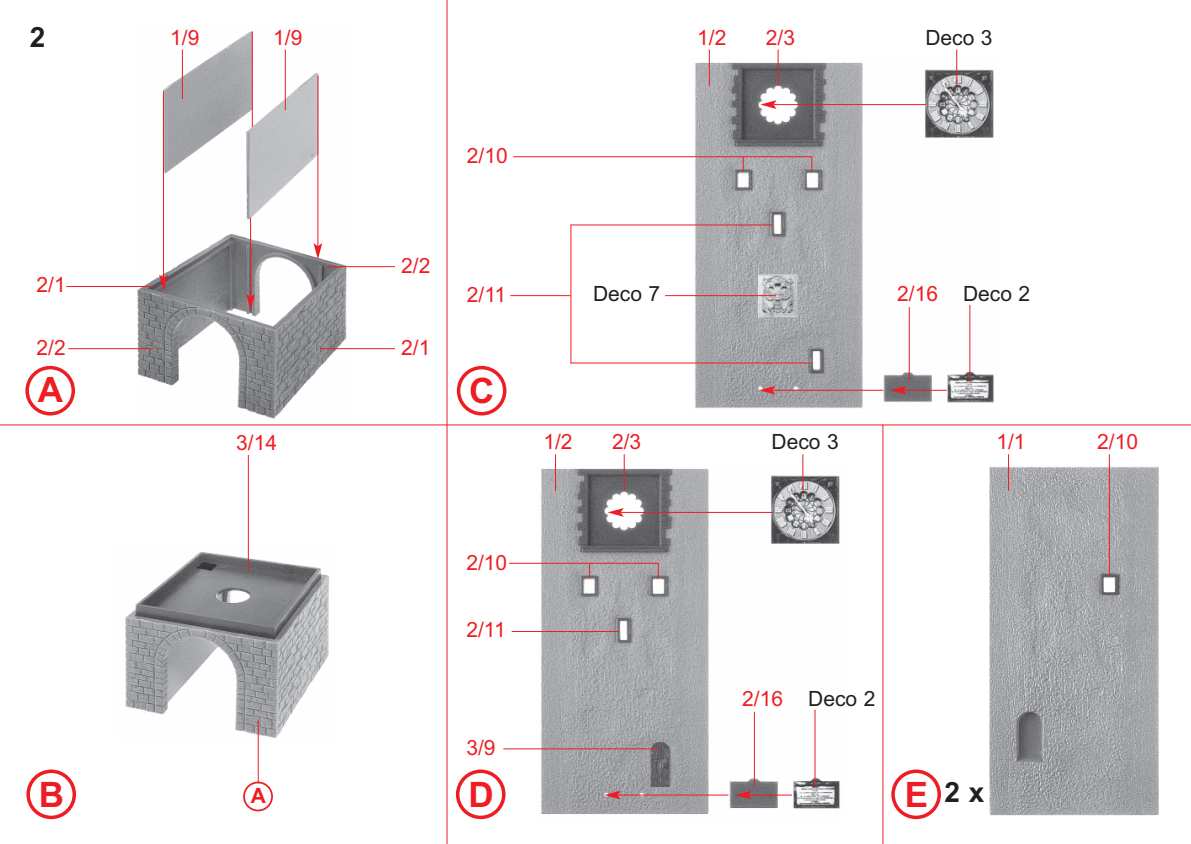
<style>
.page{position:relative;width:1191px;height:844px;background:#fff}
.page>*{position:absolute;margin:0;border:0;box-sizing:border-box;transform-origin:0 0}
.t1{font:700 35px "Arial";color:#ee1d23}
.t2{font:700 28px "Arial";color:#231f20}
.t3{font:21px "Arial";color:#ee1d23}
.t4{font:21px "Arial";color:#231f20}
.t5{font:700 21px "Arial";color:#ee1d23}
.s1{font-size:35px;color:#ee1d23}
</style>
<div class="page">
<hr style="left:446px;top:0;width:1px;height:843px;background:#ee1d23">
<hr style="left:882px;top:424px;width:1px;height:419px;background:#ee1d23">
<hr style="left:0;top:424px;width:1191px;height:1px;background:#ee1d23">
<img style="left:134px;top:31px;width:218px;height:388px">
<img style="left:125px;top:542px;width:205px;height:199px">
<img style="left:688px;top:57px;width:306px;height:351px">
<img style="left:534px;top:463px;width:306px;height:351px">
<img style="left:989px;top:465px;width:170px;height:351px">
<hr style="left:317px;top:76px;width:1px;height:170px;background:#ee1d23">
<svg style="left:313px;top:243px;width:9px;height:16px"></svg>
<hr style="left:773px;top:104px;width:153px;height:1px;background:#ee1d23">
<svg style="left:760px;top:100px;width:16px;height:9px"></svg>
<hr style="left:163px;top:91px;width:1px;height:187px;background:#ee1d23">
<svg style="left:159px;top:275px;width:9px;height:16px"></svg>
<hr style="left:250px;top:218px;width:1px;height:79px;background:#ee1d23">
<svg style="left:246px;top:294px;width:9px;height:16px"></svg>
<hr style="left:252px;top:32px;width:1px;height:95px;background:#ee1d23">
<hr style="left:182px;top:49px;width:1px;height:50px;background:#ee1d23">
<hr style="left:66px;top:286px;width:86px;height:1px;background:#ee1d23">
<hr style="left:68px;top:348px;width:86px;height:1px;background:#ee1d23">
<hr style="left:320px;top:348px;width:75px;height:1px;background:#ee1d23">
<hr style="left:327px;top:266px;width:68px;height:1px;background:#ee1d23">
<hr style="left:285px;top:49px;width:1px;height:61px;background:#ee1d23">
<hr style="left:510px;top:295px;width:60px;height:1px;background:#ee1d23">
<hr style="left:665px;top:295px;width:111px;height:1px;background:#ee1d23">
<hr style="left:570px;top:224px;width:1px;height:139px;background:#ee1d23">
<hr style="left:570px;top:362px;width:241px;height:1px;background:#ee1d23">
<hr style="left:570px;top:224px;width:202px;height:1px;background:#ee1d23">
<hr style="left:777px;top:49px;width:1px;height:37px;background:#ee1d23">
<hr style="left:709px;top:49px;width:1px;height:37px;background:#ee1d23">
<hr style="left:956px;top:49px;width:1px;height:37px;background:#ee1d23">
<hr style="left:772px;top:390px;width:111px;height:1px;background:#ee1d23">
<svg style="left:759px;top:386px;width:16px;height:8px"></svg>
<hr style="left:903px;top:390px;width:43px;height:1px;background:#ee1d23">
<svg style="left:890px;top:386px;width:16px;height:8px"></svg>
<hr style="left:513px;top:156px;width:299px;height:1px;background:#ee1d23">
<svg style="left:811px;top:156px;width:1px;height:16px"></svg>
<svg style="left:743px;top:157px;width:1px;height:15px"></svg>
<hr style="left:908px;top:307px;width:1px;height:74px;background:#ee1d23">
<hr style="left:969px;top:305px;width:1px;height:76px;background:#ee1d23">
<hr style="left:620px;top:512px;width:153px;height:1px;background:#ee1d23">
<svg style="left:607px;top:508px;width:16px;height:8px"></svg>
<hr style="left:503px;top:748px;width:156px;height:1px;background:#ee1d23">
<hr style="left:511px;top:631px;width:107px;height:1px;background:#ee1d23">
<hr style="left:624px;top:454px;width:1px;height:36px;background:#ee1d23">
<hr style="left:555px;top:454px;width:1px;height:36px;background:#ee1d23">
<hr style="left:1109px;top:454px;width:1px;height:121px;background:#ee1d23">
<hr style="left:1008px;top:454px;width:1px;height:36px;background:#ee1d23">
<hr style="left:802px;top:454px;width:1px;height:36px;background:#ee1d23">
<hr style="left:617px;top:794px;width:111px;height:1px;background:#ee1d23">
<svg style="left:604px;top:790px;width:16px;height:9px"></svg>
<hr style="left:748px;top:794px;width:44px;height:1px;background:#ee1d23">
<svg style="left:735px;top:790px;width:16px;height:9px"></svg>
<hr style="left:509px;top:562px;width:149px;height:1px;background:#ee1d23">
<svg style="left:658px;top:563px;width:1px;height:15px"></svg>
<svg style="left:589px;top:563px;width:1px;height:15px"></svg>
<hr style="left:754px;top:711px;width:1px;height:75px;background:#ee1d23">
<hr style="left:814px;top:709px;width:1px;height:77px;background:#ee1d23">
<hr style="left:248px;top:455px;width:1px;height:117px;background:#ee1d23">
<hr style="left:258px;top:719px;width:1px;height:64px;background:#ee1d23">
<svg style="left:25px;top:366px;width:50px;height:49px"></svg>
<svg style="left:26px;top:769px;width:50px;height:50px"></svg>
<svg style="left:457px;top:366px;width:49px;height:49px"></svg>
<svg style="left:456px;top:769px;width:49px;height:50px"></svg>
<svg style="left:891px;top:769px;width:50px;height:50px"></svg>
<svg style="left:243px;top:781px;width:30px;height:30px"></svg>
<h2 class="t2" style="left:30px;top:21px;width:17px">2</h2>
<p class="t3" style="left:170px;top:25px;width:31px">1/9</p>
<p class="t3" style="left:36px;top:273px;width:31px">2/1</p>
<p class="t3" style="left:273px;top:25px;width:31px">1/9</p>
<p class="t3" style="left:697px;top:25px;width:31px">1/2</p>
<p class="t3" style="left:766px;top:25px;width:31px">2/3</p>
<p class="t4" style="left:925px;top:25px;width:69px">Deco 3</p>
<p class="t3" style="left:401px;top:253px;width:31px">2/2</p>
<p class="t3" style="left:467px;top:143px;width:42px">2/10</p>
<p class="t3" style="left:467px;top:282px;width:41px">2/11</p>
<p class="t3" style="left:897px;top:281px;width:42px">2/16</p>
<p class="t4" style="left:593px;top:281px;width:69px">Deco 7</p>
<p class="t4" style="left:963px;top:281px;width:69px">Deco 2</p>
<p class="t3" style="left:36px;top:335px;width:31px">2/2</p>
<p class="t3" style="left:401px;top:335px;width:31px">2/1</p>
<h1 class="t1" style="left:38px;top:369px;width:27px">A</h1>
<p class="t3" style="left:236px;top:430px;width:42px">3/14</p>
<h1 class="t1" style="left:469px;top:370px;width:27px">C</h1>
<p class="t3" style="left:543px;top:430px;width:31px">1/2</p>
<p class="t3" style="left:612px;top:430px;width:31px">2/3</p>
<p class="t4" style="left:771px;top:430px;width:69px">Deco 3</p>
<p class="t3" style="left:996px;top:430px;width:31px">1/1</p>
<p class="t3" style="left:1097px;top:430px;width:42px">2/10</p>
<p class="t3" style="left:466px;top:550px;width:42px">2/10</p>
<p class="t3" style="left:466px;top:617px;width:41px">2/11</p>
<p class="t3" style="left:466px;top:735px;width:31px">3/9</p>
<p class="t3" style="left:742px;top:686px;width:42px">2/16</p>
<p class="t4" style="left:808px;top:686px;width:69px">Deco 2</p>
<h1 class="t1" style="left:39px;top:773px;width:27px">B</h1>
<p class="t5" style="left:251px;top:783px;width:17px">A</p>
<h1 class="t1" style="left:468px;top:773px;width:27px">D</h1>
<h2 class="t2" style="left:904px;top:776px;width:81px"><span class="s1">E</span> 2x</h2>
</div>
